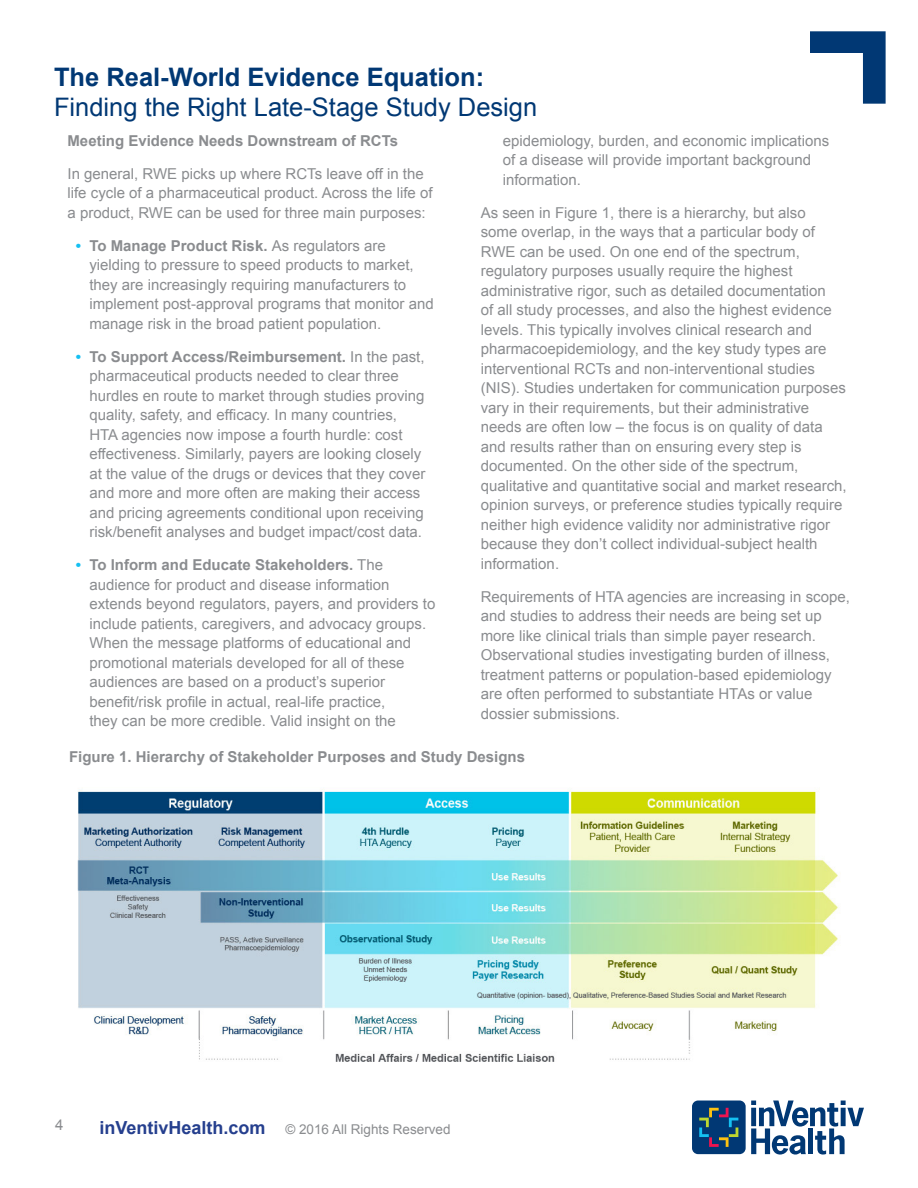
<style>
.page{position:relative;width:918px;height:1188px;background:#fff}
.page>*{position:absolute;margin:0;border:0;box-sizing:border-box;transform-origin:0 0}
.t1{font:25.5px "Arial";color:#013874}
.t2{font:700 25.5px "Arial";color:#013874}
.Body_Copy{font:15px/19.5px "Arial";color:#8a8c8f}
.Body_Copy-2{font:700 15px "Arial";color:#8a8c8f}
.t3{font:13.5px "Arial";color:#8a8c8f}
.s1{font-weight:700;color:#15c0f2}
.s2{font-weight:700}
.s3{font-weight:700;font-size:18px;color:#253f8e}
</style>
<div class="page">
<svg style="left:751px;top:1101px;width:113px;height:54px"></svg>
<div style="left:692px;top:1101px;width:54px;height:53px;background:#013874;border-radius:6px"></div>
<svg style="left:699px;top:1108px;width:39px;height:39px"></svg>
<svg style="left:810px;top:31px;width:76px;height:73px"></svg>
<img style="left:77px;top:790px;width:763px;height:272px">
<h1 class="t2" style="left:54px;top:60px;width:432px">The Real-World Evidence Equation:</h1>
<h1 class="t1" style="left:54px;top:90px;width:485px">Finding the Right Late-Stage Study Design</h1>
<p class="Body_Copy-2" style="left:68px;top:131px;width:332px">Meeting Evidence Needs Downstream of RCTs</p>
<p class="Body_Copy" style="left:68px;top:164px;width:367px">In general, RWE picks up where RCTs leave off in the life cycle of a pharmaceutical product. Across the life of a product, RWE can be used for three main purposes:</p>
<p class="Body_Copy" style="left:89px;top:236px;width:346px;text-indent:-14px"><span class="s1">•</span> <span class="s2">To Manage Product Risk.</span> As regulators are yielding to pressure to speed products to market, they are increasingly requiring manufacturers to implement post-approval programs that monitor and manage risk in the broad patient population.</p>
<p class="Body_Copy" style="left:89px;top:347px;width:338px;text-indent:-14px"><span class="s1">•</span> <span class="s2">To Support Access/Reimbursement.</span> In the past, pharmaceutical products needed to clear three hurdles en route to market through studies proving quality, safety, and efficacy. In many countries, HTA agencies now impose a fourth hurdle: cost effectiveness. Similarly, payers are looking closely at the value of the drugs or devices that they cover and more and more often are making their access and pricing agreements conditional upon receiving risk/benefit analyses and budget impact/cost data.</p>
<p class="Body_Copy" style="left:89px;top:556px;width:348px;text-indent:-14px"><span class="s1">•</span> <span class="s2">To Inform and Educate Stakeholders.</span> The audience for product and disease information extends beyond regulators, payers, and providers to include patients, caregivers, and advocacy groups.<br>When the message platforms of educational and promotional materials developed for all of these audiences are based on a product’s superior benefit/risk profile in actual, real-life practice,<br>they can be more credible. Valid insight on the</p>
<p class="Body_Copy" style="left:503px;top:131px;width:328px">epidemiology, burden, and economic implications of a disease will provide important background information.</p>
<p class="Body_Copy" style="left:481px;top:203px;width:367px">As seen in Figure 1, there is a hierarchy, but also<br>some overlap, in the ways that a particular body of RWE can be used. On one end of the spectrum, regulatory purposes usually require the highest administrative rigor, such as detailed documentation<br>of all study processes, and also the highest evidence levels. This typically involves clinical research and pharmacoepidemiology, and the key study types are interventional RCTs and non-interventional studies (NIS). Studies undertaken for communication purposes vary in their requirements, but their administrative needs are often low – the focus is on quality of data and results rather than on ensuring every step is documented. On the other side of the spectrum, qualitative and quantitative social and market research, opinion surveys, or preference studies typically require neither high evidence validity nor administrative rigor because they don’t collect individual-subject health information.</p>
<p class="Body_Copy" style="left:481px;top:587px;width:371px">Requirements of HTA agencies are increasing in scope, and studies to address their needs are being set up more like clinical trials than simple payer research.<br>Observational studies investigating burden of illness, treatment patterns or population-based epidemiology are often performed to substantiate HTAs or value dossier submissions.</p>
<p class="Body_Copy-2" style="left:69px;top:746px;width:457px">Figure 1. Hierarchy of Stakeholder Purposes and Study Designs</p>
<p class="Body_Copy" style="left:55px;top:1116px;width:10px">4</p>
<p class="t3" style="left:99px;top:1120px;width:353px"><span class="s3">inVentivHealth.com</span> © 2016 All Rights Reserved</p>
</div>
